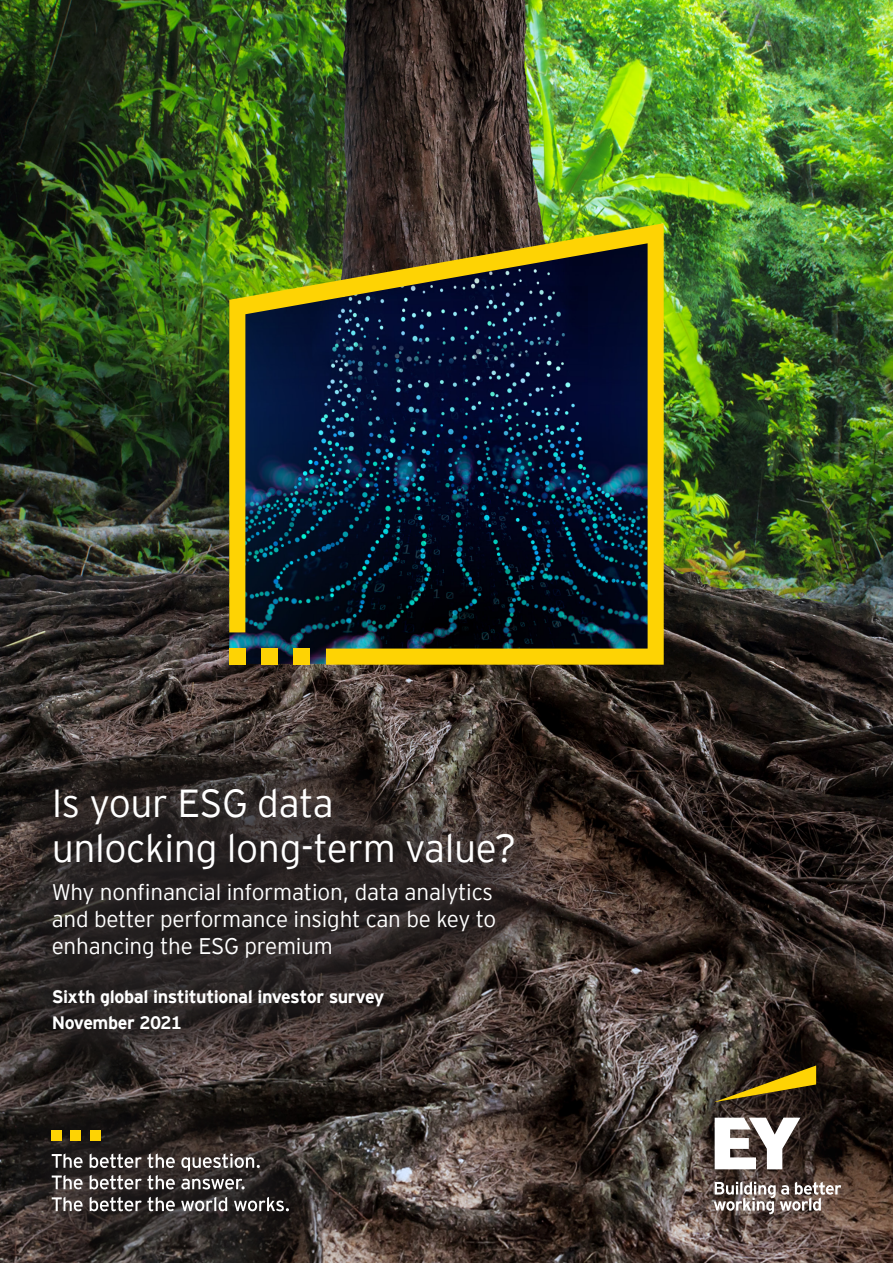
<style>
.page{position:relative;width:893px;height:1263px;background:#fff}
.page>*{position:absolute;margin:0;border:0;box-sizing:border-box;transform-origin:0 0}
.t1{font:300 39px/45px "EY Interstate";letter-spacing:-.01em;color:#fff}
.t2{font:300 22.5px/27px "EY Interstate";letter-spacing:-.01em;color:#fff}
.t3{font:700 18px/25.5px "EY Interstate";letter-spacing:-.025em;color:#fff}
</style>
<div class="page">
<img style="left:0;top:0;width:893px;height:1263px">
<div style="left:0;top:1052px;width:372px;height:211px;background:#231f20;opacity:.75"></div>
<svg style="left:52px;top:1153px;width:31px;height:15px"></svg>
<svg style="left:90px;top:1153px;width:85px;height:15px"></svg>
<svg style="left:181px;top:1153px;width:79px;height:18px"></svg>
<div style="left:52px;top:1130px;width:10px;height:10px;background:#fed304"></div>
<div style="left:71px;top:1130px;width:10px;height:10px;background:#fed304"></div>
<div style="left:90px;top:1130px;width:10px;height:10px;background:#fed304"></div>
<svg style="left:52px;top:1175px;width:31px;height:14px"></svg>
<svg style="left:90px;top:1175px;width:85px;height:14px"></svg>
<svg style="left:181px;top:1179px;width:64px;height:10px"></svg>
<svg style="left:52px;top:1197px;width:31px;height:14px"></svg>
<svg style="left:90px;top:1197px;width:85px;height:14px"></svg>
<svg style="left:181px;top:1197px;width:46px;height:14px"></svg>
<svg style="left:234px;top:1197px;width:55px;height:14px"></svg>
<div style="left:636px;top:991px;width:257px;height:272px;background:#231f20;opacity:.23"></div>
<svg style="left:715px;top:1117px;width:85px;height:52px"></svg>
<svg style="left:714px;top:1181px;width:127px;height:33px"></svg>
<svg style="left:714px;top:1065px;width:102px;height:37px;background:#645319"></svg>
<img style="left:229px;top:223px;width:435px;height:442px">
<div style="left:229px;top:648px;width:16px;height:17px;background:#fed304"></div>
<div style="left:261px;top:648px;width:17px;height:17px;background:#fed304"></div>
<div style="left:294px;top:648px;width:16px;height:17px;background:#fed304"></div>
<div style="left:0;top:712px;width:597px;height:404px;background:#231f20;opacity:.75"></div>
<div style="left:57px;top:792px;width:475px;height:96px;background:#231f20;opacity:.75"></div>
<div style="left:56px;top:886px;width:457px;height:90px;background:#231f20;opacity:.75"></div>
<div style="left:56px;top:993px;width:345px;height:54px;background:#231f20;opacity:.75"></div>
<p class="t1" style="left:52px;top:779px;width:466px">Is your ESG data<br>unlocking long-term value?</p>
<p class="t2" style="left:52px;top:877px;width:446px">Why nonfinancial information, data analytics and better performance insight can be key to enhancing the ESG premium</p>
<p class="t3" style="left:52px;top:983px;width:334px">Sixth global institutional investor survey<br>November 2021</p>
</div>
